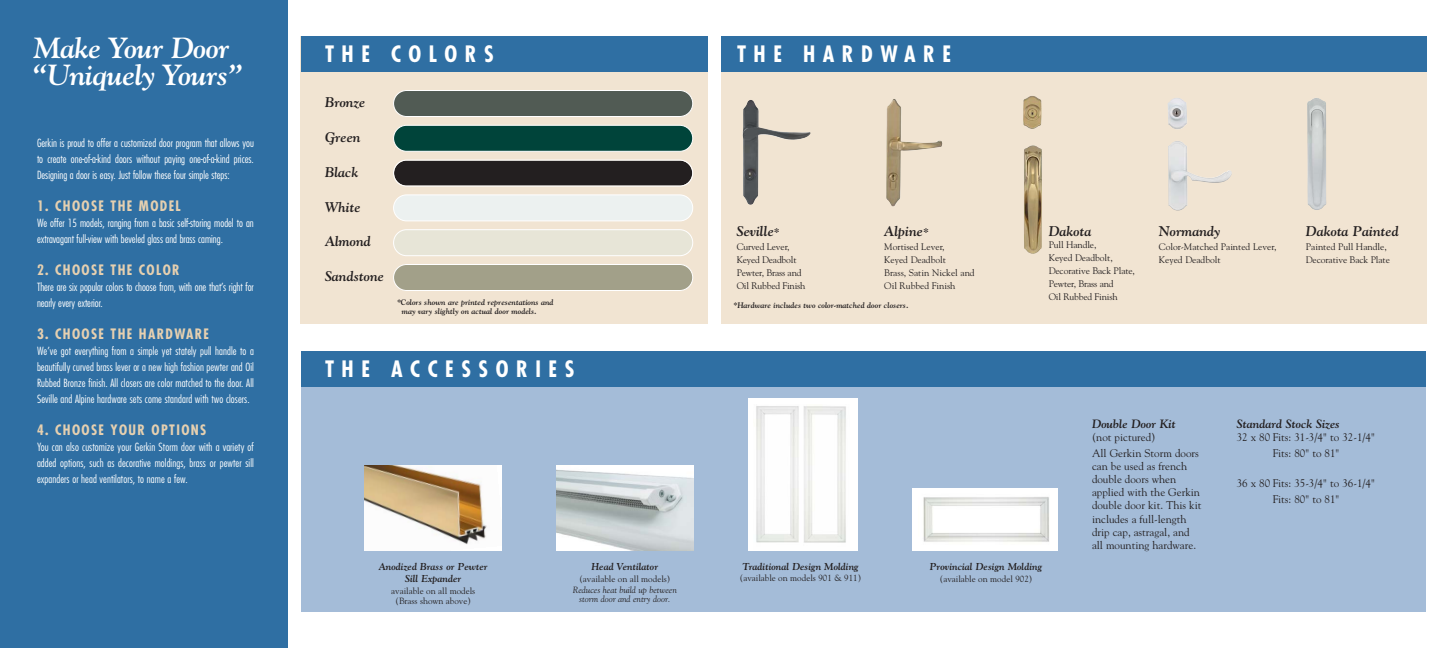
<style>
.page{position:relative;width:1440px;height:648px;background:#fff}
.page>*{position:absolute;margin:0;border:0;box-sizing:border-box;transform-origin:0 0}
.t1{font:italic 700 29px/27px "Goudy";letter-spacing:-.015em;color:#fff}
.t2{font:700 condensed 22px "Futura";letter-spacing:.345em;color:#fff}
.t3{font:italic 700 14px "Goudy";color:#231f20}
.t4{font:700 condensed 14px "Futura";letter-spacing:.1em;color:#e6d0b0}
.t5{font:italic 700 12px "Goudy";color:#231f20}
.t6{font:300 condensed 11px/16px "Futura";color:#fff;text-align:justify}
.t7{font:11px/13.2px "Goudy";color:#231f20;text-align:center}
.t8{font:italic 700 10px/12.2px "Goudy";color:#231f20;text-align:center}
.t9{font:9.5px/13px "Goudy";letter-spacing:-.01em;color:#231f20}
.t10{font:9px/10.8px "Goudy";color:#231f20;text-align:center}
.t11{font:italic 9px/9px "Goudy";color:#231f20;text-align:center}
.t12{font:italic 700 8px/9px "Goudy";color:#231f20}
.s1{font-size:11px}
</style>
<div class="page">
<div style="left:301px;top:36px;width:407px;height:288px;background:#f1e4d2"></div>
<div style="left:0;top:0;width:288px;height:648px;background:#2f6fa3"></div>
<svg style="left:393px;top:194px;width:300px;height:27px;background:#edf1ef"></svg>
<svg style="left:393px;top:229px;width:300px;height:27px"></svg>
<svg style="left:393px;top:264px;width:300px;height:27px;background:#aaa893"></svg>
<svg style="left:393px;top:90px;width:300px;height:27px;background:#616a63"></svg>
<svg style="left:393px;top:125px;width:300px;height:27px;background:#18554b"></svg>
<svg style="left:393px;top:160px;width:300px;height:27px;background:#3b3737"></svg>
<div style="left:302px;top:36px;width:406px;height:36px;background:#2f6fa3"></div>
<div style="left:721px;top:36px;width:705px;height:288px;background:#f1e4d2"></div>
<div style="left:721px;top:36px;width:705px;height:36px;background:#2f6fa3"></div>
<div style="left:302px;top:351px;width:1124px;height:261px;background:#a4bcd8"></div>
<div style="left:302px;top:351px;width:1124px;height:36px;background:#2f6fa3"></div>
<div style="left:748px;top:398px;width:109px;height:153px;background:#fff"></div>
<img style="left:756px;top:406px;width:90px;height:137px">
<div style="left:912px;top:489px;width:146px;height:62px;background:#fff"></div>
<img style="left:923px;top:497px;width:126px;height:45px">
<img style="left:556px;top:465px;width:137px;height:86px">
<img style="left:365px;top:465px;width:137px;height:86px">
<img style="left:886px;top:99px;width:57px;height:108px">
<img style="left:1023px;top:96px;width:19px;height:158px">
<img style="left:743px;top:100px;width:68px;height:105px">
<img style="left:1168px;top:98px;width:64px;height:113px">
<img style="left:1307px;top:98px;width:20px;height:112px">
<h1 class="t1" style="left:34px;top:37px;width:210px">Make Your Door “Uniquely Yours”</h1>
<p class="t6" style="left:37px;top:135px;width:218px">Gerkin is proud to offer a customized door program that allows you to create one-of-a-kind doors without paying one-of-a-kind prices.<br>Designing a door is easy. Just follow these four simple steps:</p>
<p class="t4" style="left:37px;top:199px;width:145px">1. CHOOSE THE MODEL</p>
<p class="t6" style="left:37px;top:215px;width:218px">We offer 15 models, ranging from a basic self-storing model to an extravagant full-view with beveled glass and brass caming.</p>
<p class="t4" style="left:37px;top:263px;width:144px">2. CHOOSE THE COLOR</p>
<p class="t6" style="left:37px;top:279px;width:218px">There are six popular colors to choose from, with one that’s right for nearly every exterior.</p>
<p class="t4" style="left:37px;top:327px;width:174px">3. CHOOSE THE HARDWARE</p>
<p class="t6" style="left:37px;top:343px;width:218px">We’ve got everything from a simple yet stately pull handle to a beautifully curved brass lever or a new high fashion pewter and Oil Rubbed Bronze finish. All closers are color matched to the door. All Seville and Alpine hardware sets come standard with two closers.</p>
<p class="t4" style="left:37px;top:423px;width:171px">4. CHOOSE YOUR OPTIONS</p>
<p class="t6" style="left:37px;top:439px;width:218px">You can also customize your Gerkin Storm door with a variety of added options, such as decorative moldings, brass or pewter sill expanders or head ventilators, to name a few.</p>
<h2 class="t2" style="left:325px;top:44px;width:170px">THE COLORS</h2>
<h2 class="t2" style="left:737px;top:44px;width:216px">THE HARDWARE</h2>
<p class="t3" style="left:325px;top:97px;width:42px">Bronze</p>
<p class="t3" style="left:325px;top:132px;width:37px">Green</p>
<p class="t3" style="left:325px;top:167px;width:35px">Black</p>
<p class="t3" style="left:325px;top:201px;width:37px">White</p>
<p class="t3" style="left:325px;top:236px;width:47px">Almond</p>
<p class="t3" style="left:325px;top:271px;width:61px">Sandstone</p>
<p class="t12" style="left:402px;top:299px;width:153px;text-indent:-5px">*Colors shown are printed representations and may vary slightly on actual door models.</p>
<h2 class="t2" style="left:325px;top:359px;width:251px">THE ACCESSORIES</h2>
<p class="t8" style="left:379px;top:561px;width:111px">Anodized Brass or Pewter<br>Sill Expander</p>
<p class="t10" style="left:391px;top:586px;width:85px">available on all models (Brass shown above)</p>
<p class="t8" style="left:592px;top:562px;width:68px">Head Ventilator</p>
<p class="t10" style="left:579px;top:574px;width:92px">(available on all models)</p>
<p class="t11" style="left:573px;top:586px;width:105px">Reduces heat build up between storm door and entry door.</p>
<p class="t3" style="left:737px;top:226px;width:44px">Seville<span class="s1">*</span></p>
<p class="t9" style="left:737px;top:241px;width:70px">Curved Lever,<br>Keyed Deadbolt<br>Pewter, Brass and<br>Oil Rubbed Finish</p>
<p class="t3" style="left:884px;top:226px;width:46px">Alpine<span class="s1">*</span></p>
<p class="t9" style="left:884px;top:241px;width:92px">Mortised Lever,<br>Keyed Deadbolt<br>Brass, Satin Nickel and<br>Oil Rubbed Finish</p>
<p class="t12" style="left:733px;top:302px;width:177px">*Hardware includes two color-matched door closers.</p>
<p class="t3" style="left:1049px;top:226px;width:44px">Dakota</p>
<p class="t9" style="left:1049px;top:239px;width:88px">Pull Handle,<br>Keyed Deadbolt,<br>Decorative Back Plate,<br>Pewter, Brass and<br>Oil Rubbed Finish</p>
<p class="t3" style="left:1159px;top:226px;width:63px">Normandy</p>
<p class="t9" style="left:1159px;top:241px;width:119px">Color-Matched Painted Lever,<br>Keyed Deadbolt</p>
<p class="t3" style="left:1306px;top:226px;width:94px">Dakota Painted</p>
<p class="t9" style="left:1306px;top:241px;width:86px">Painted Pull Handle,<br>Decorative Back Plate</p>
<p class="t5" style="left:1092px;top:419px;width:85px">Double Door Kit</p>
<p class="t7" style="left:1092px;top:431px;width:108px;line-height:15.4px;text-align:left">(not pictured)<br>All Gerkin Storm doors</p>
<p class="t7" style="left:1092px;top:460px;width:111px;text-align:left">can be used as french double doors when applied with the Gerkin double door kit. This kit includes a full-length drip cap, astragal, and all mounting hardware.</p>
<p class="t5" style="left:1237px;top:419px;width:105px">Standard Stock Sizes</p>
<p class="t7" style="left:1237px;top:431px;width:140px;line-height:15.4px">32 x 80 Fits: 31-3/4" to 32-1/4"<br>Fits: 80" to 81"</p>
<p class="t7" style="left:1237px;top:477px;width:140px;line-height:15.4px">36 x 80 Fits: 35-3/4" to 36-1/4"<br>Fits: 80" to 81"</p>
<p class="t8" style="left:742px;top:562px;width:118px">Traditional Design Molding</p>
<p class="t10" style="left:740px;top:573px;width:123px">(available on models 901 &amp; 911)</p>
<p class="t8" style="left:930px;top:562px;width:114px">Provincial Design Molding</p>
<p class="t10" style="left:940px;top:574px;width:94px">(available on model 902)</p>
</div>
